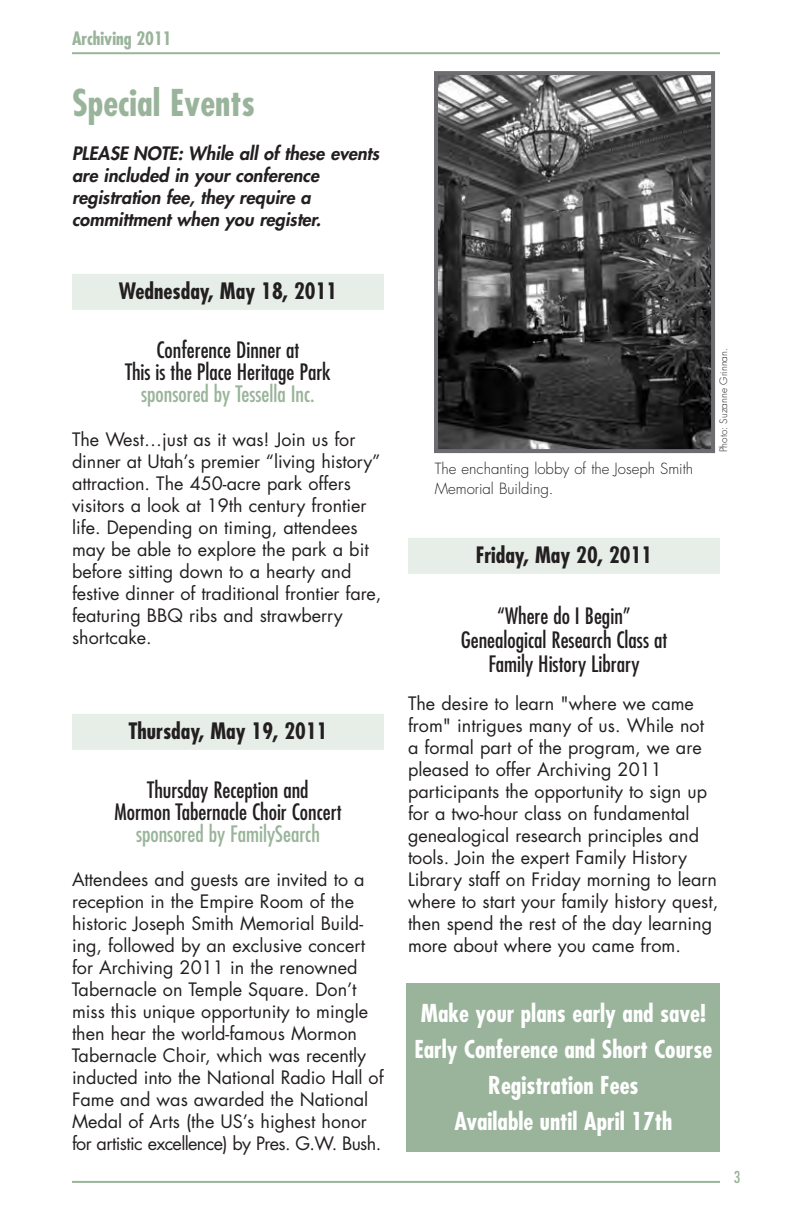
<style>
.page{position:relative;width:792px;height:1224px;background:#fff}
.page>*{position:absolute;margin:0;border:0;box-sizing:border-box;transform-origin:0 0}
.t1{font:700 condensed 36px "Futura Std";color:#99b49a}
.t2{font:700 condensed 24px/36px "Futura Std";color:#fff;text-align:center}
.t3{font:condensed 22px/22px "Futura Std";color:#231f20;text-align:center}
.t4{font:700 condensed 22px "Futura Std";color:#231f20}
.t5{font:condensed 22px "Futura Std";color:#99b49a}
.t6{font:18px/22px "Futura Std";color:#231f20}
.t7{font:italic 800 18px/22px "Futura Std";color:#231f20}
.t8{font:700 condensed 18px "Futura Std";color:#99b49a}
.t9{font:condensed 16px "Futura Std";color:#99b49a}
.t10{font:300 15px/20px "Futura Std";color:#231f20}
.t11{font:300 10px "Futura Std";color:#231f20}
</style>
<div class="page">
<div style="left:72px;top:274px;width:312px;height:36px;background:#e6eee7"></div>
<div style="left:72px;top:714px;width:312px;height:36px;background:#e6eee7"></div>
<div style="left:408px;top:538px;width:312px;height:36px;background:#e6eee7"></div>
<div style="left:407px;top:984px;width:313px;height:168px;background:#99b49a"></div>
<hr style="left:72px;top:1181px;width:648px;height:2px;background:#99b49a">
<hr style="left:72px;top:52px;width:648px;height:2px;background:#99b49a">
<img style="left:439px;top:76px;width:271px;height:372px">
<div style="left:434px;top:71px;width:281px;height:382px;border:4px solid #6c6d70"></div>
<p class="t8" style="left:72px;top:31px;width:101px">Archiving 2011</p>
<h1 class="t1" style="left:72px;top:87px;width:185px">Special Events</h1>
<p class="t7" style="left:72px;top:144px;width:309px">PLEASE NOTE: While all of these events are included in your conference registration fee, they require a committment when you register.</p>
<p class="t4" style="left:119px;top:282px;width:220px">Wednesday, May 18, 2011</p>
<p class="t3" style="left:125px;top:340px;width:207px">Conference Dinner at<br>This is the Place Heritage Park</p>
<p class="t5" style="left:141px;top:384px;width:175px">sponsored by Tessella Inc.</p>
<p class="t6" style="left:72px;top:430px;width:311px">The West…just as it was! Join us for dinner at Utah’s premier “living history” attraction. The 450-acre park offers visitors a look at 19th century frontier life. Depending on timing, attendees may be able to explore the park a bit before sitting down to a hearty and festive dinner of traditional frontier fare, featuring BBQ ribs and strawberry shortcake.</p>
<p class="t4" style="left:128px;top:722px;width:201px">Thursday, May 19, 2011</p>
<p class="t3" style="left:114px;top:780px;width:229px">Thursday Reception and<br>Mormon Tabernacle Choir Concert</p>
<p class="t5" style="left:136px;top:824px;width:185px">sponsored by FamilySearch</p>
<p class="t6" style="left:72px;top:870px;width:313px">Attendees and guests are invited to a reception in the Empire Room of the historic Joseph Smith Memorial Build&shy;ing, followed by an exclusive concert for Archiving 2011 in the renowned Tabernacle on Temple Square. Don’t miss this unique opportunity to mingle then hear the world-famous Mormon Tabernacle Choir, which was recently inducted into the National Radio Hall of Fame and was awarded the National Medal of Arts (the US’s highest honor for artistic excellence) by Pres. G.W. Bush.</p>
<p class="t10" style="left:435px;top:460px;width:260px">The enchanting lobby of the Joseph Smith<br>Memorial Building.</p>
<p class="t11" style="left:719px;top:452px;width:106px;rotate:-90deg">Photo: Suzanne Grinnan.</p>
<p class="t4" style="left:476px;top:546px;width:178px">Friday, May 20, 2011</p>
<p class="t3" style="left:461px;top:605px;width:208px;line-height:24px">“Where do I Begin”<br>Genealogical Research Class at<br>Family History Library</p>
<p class="t6" style="left:408px;top:694px;width:312px">The desire to learn "where we came from" intrigues many of us. While not a formal part of the program, we are pleased to offer Archiving 2011 participants the opportunity to sign up for a two-hour class on fundamental genealogical research principles and tools. Join the expert Family History Library staff on Friday morning to learn where to start your family history quest, then spend the rest of the day learning more about where you came from.</p>
<h2 class="t2" style="left:415px;top:997px;width:299px">Make your plans early and save!<br>Early Conference and Short Course<br>Registration Fees<br>Available until April 17th</h2>
<p class="t9" style="left:734px;top:1170px;width:8px">3</p>
</div>
